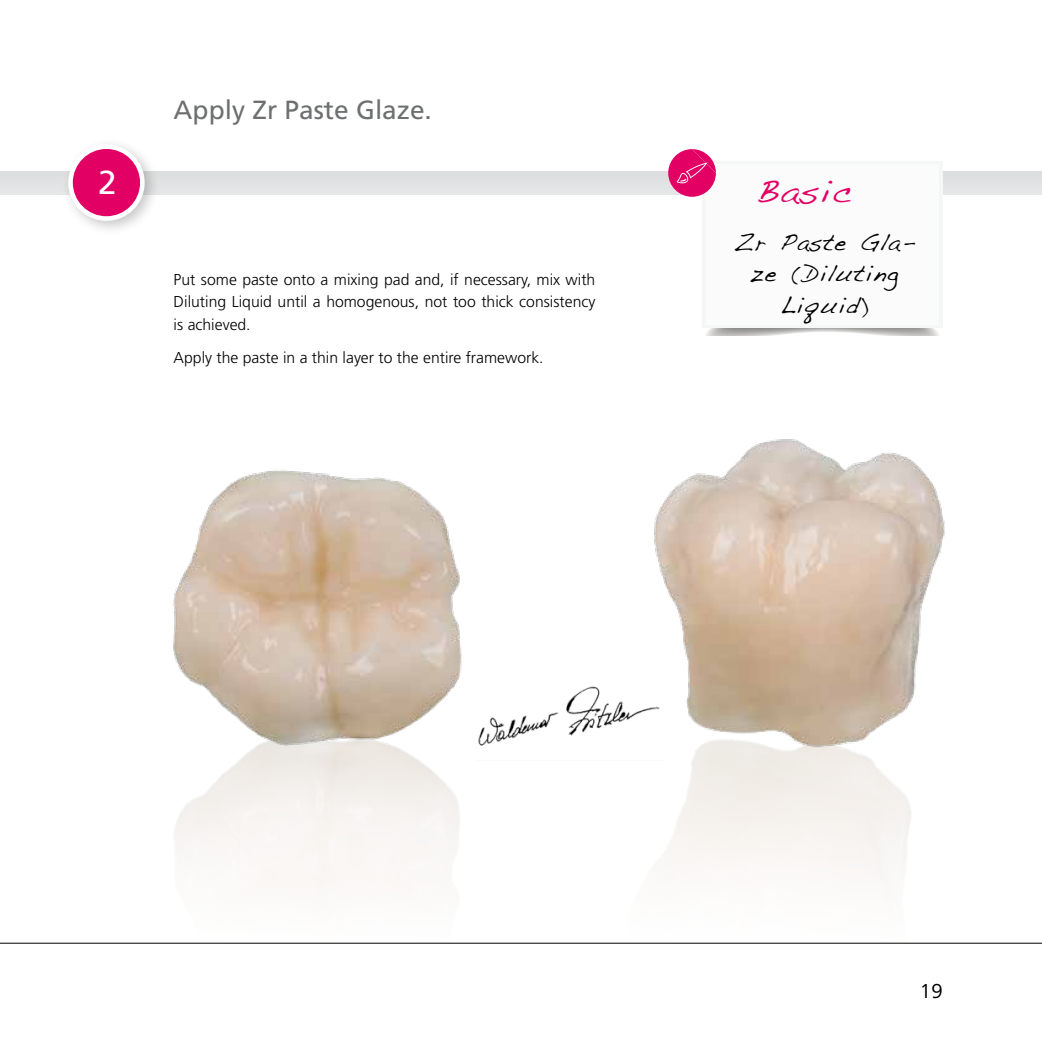
<style>
.page{position:relative;width:1042px;height:1042px;background:#fff}
.page>*{position:absolute;margin:0;border:0;box-sizing:border-box;transform-origin:0 0}
.t1{font:33.25px "Frutiger LT Std";color:#fff}
.t2{font:26.78px "Dakota";letter-spacing:.04em;color:#e30065;scale:1.11 1}
.t3{font:26.25px "Frutiger LT Std";color:#6e6f70}
.t4{font:21px "Frutiger Next LTW1 G";color:#000}
.t5{font:19.25px/31.5px "Dakota";letter-spacing:.04em;color:#000;text-align:center}
.t6{font:300 15.75px/22.8px "Frutiger LT Std";color:#000;text-align:justify}
</style>
<div class="page">
<hr style="left:0;top:943px;width:1042px;height:1px;background:#000">
<img style="left:654px;top:439px;width:291px;height:312px">
<img style="left:173px;top:470px;width:306px;height:299px">
<div style="left:0;top:171px;width:1042px;height:23px;background:#e1e2e3"></div>
<div style="left:61px;top:137px;width:100px;height:100px;background:#000;opacity:.22"></div>
<svg style="left:68px;top:144px;width:77px;height:77px"></svg>
<div style="left:73px;top:149px;width:67px;height:67px;background:#e30065;border-radius:50%"></div>
<svg style="left:706px;top:328px;width:233px;height:7px;background:#c0c0bf"></svg>
<div style="left:702px;top:161px;width:241px;height:167px;background:#f5f6f6"></div>
<div style="left:706px;top:164px;width:232px;height:161px;background:#fbfbfb"></div>
<svg style="left:668px;top:149px;width:48px;height:48px"></svg>
<img style="left:476px;top:683px;width:185px;height:77px">
<h1 class="t1" style="left:98px;top:163px;width:20px">2</h1>
<h3 class="t3" style="left:174px;top:94px;width:260px">Apply Zr Paste Glaze.</h3>
<p class="t6" style="left:174px;top:268px;width:423px">Put some paste onto a mixing pad and, if necessary, mix with Diluting Liquid until a homogenous, not too thick consistency is achieved.</p>
<p class="t6" style="left:174px;top:346px;width:371px">Apply the paste in a thin layer to the entire framework.</p>
<h2 class="t2" style="left:754px;top:177px;width:89px">Basic</h2>
<p class="t5" style="left:732px;top:227px;width:184px">Zr Paste Gla&shy;ze (Diluting<br>Liquid)</p>
<h3 class="t4" style="left:920px;top:979px;width:24px">19</h3>
</div>
